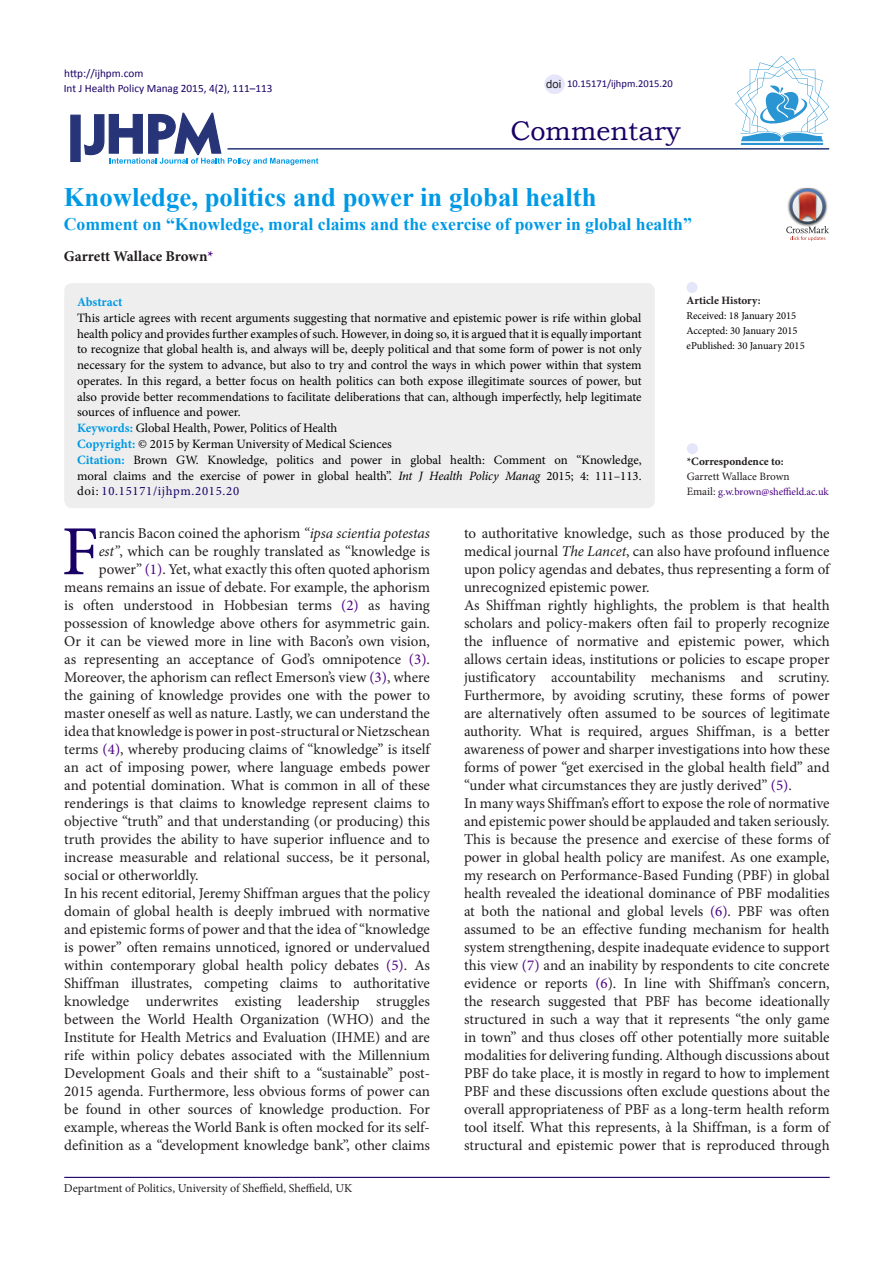
<style>
.page{position:relative;width:893px;height:1263px;background:#fff}
.page>*{position:absolute;margin:0;border:0;box-sizing:border-box;transform-origin:0 0}
.t1{font:70.35px "Minion Pro";color:#190066}
.t2{font:27px "Bookman Old Style";color:#190066}
.Default{font:700 26.7px "Times New Roman";color:#0099e5}
.Default-2{font:700 17.7px "Times New Roman";color:#0099e5}
.t3{font:15px/18px "Minion Pro";color:#231f20;text-align:justify}
.Default-3{font:700 15px "Minion Pro";color:#221e1f}
.Default-4{font:12.75px/15.8px "Minion Pro";color:#000;text-align:justify}
.Default-5{font:700 12.75px "Minion Pro";color:#0099e5}
.t4{font:12px "Minion Pro";color:#231f20}
.t5{font:11.25px "Calibri";color:#190066}
.t6{font:700 11.25px "Minion Pro";color:#231f20}
.t7{font:11.25px "Minion Pro";color:#231f20}
.t8{font:11.25px "Arial";color:#231f20}
.t9{font:10.5px "Minion Pro";color:#000}
.t10{font:10.5px "Minion Pro";letter-spacing:-.005em;color:#4b0082}
.t11{font:10.5px "Calibri";color:#190066}
.s1{color:#4b0082}
.s2{font-weight:700;color:#0099e5}
.s3{font-style:italic}
.s4{color:#190066}
.s5{font-size:11.25px;color:#231f20}
</style>
<div class="page">
<svg style="left:84px;top:112px;width:234px;height:53px"></svg>
<div style="left:70px;top:115px;width:11px;height:47px;background:#273578;border:1px solid #273578"></div>
<hr style="left:227px;top:148px;width:602px;height:2px;background:#273578">
<div style="left:64px;top:283px;width:591px;height:225px;background:#eee;border-radius:8px"></div>
<div style="left:687px;top:443px;width:11px;height:11px;background:#e6e6fa;border-radius:50%"></div>
<div style="left:686px;top:282px;width:12px;height:11px;background:#e6e6fa;border-radius:50%"></div>
<hr style="left:64px;top:1177px;width:766px;height:1px;background:#190066">
<hr style="left:741px;top:143px;width:82px;height:2px;background:#2995d2">
<svg style="left:735px;top:56px;width:94px;height:85px"></svg>
<div style="left:544px;top:74px;width:21px;height:20px;background:#e6e6fa;border-radius:50%"></div>
<img style="left:798px;top:188px;width:18px;height:1px">
<svg style="left:786px;top:189px;width:43px;height:52px"></svg>
<p class="t5" style="left:64px;top:66px;width:81px">http://ijhpm.com</p>
<p class="t5" style="left:64px;top:81px;width:210px">Int J Health Policy Manag 2015, 4(2), 111–113</p>
<p class="t8" style="left:546px;top:76px;width:17px">doi</p>
<p class="t11" style="left:567px;top:77px;width:107px">10.15171/ijhpm.2015.20</p>
<p class="t2" style="left:510px;top:113px;width:172px">Commentary</p>
<p class="Default" style="left:64px;top:178px;width:534px">Knowledge, politics and power in global health</p>
<p class="Default-2" style="left:64px;top:212px;width:630px">Comment on “Knowledge, moral claims and the exercise of power in global health”</p>
<p class="Default-3" style="left:64px;top:245px;width:151px">Garrett Wallace Brown<span class="s1">*</span></p>
<p class="Default-5" style="left:77px;top:293px;width:47px">Abstract</p>
<p class="Default-4" style="left:77px;top:310px;width:566px">This article agrees with recent arguments suggesting that normative and epistemic power is rife within global health policy and provides further examples of such. However, in doing so, it is argued that it is equally important to recognize that global health is, and always will be, deeply political and that some form of power is not only necessary for the system to advance, but also to try and control the ways in which power within that system operates. In this regard, a better focus on health politics can both expose illegitimate sources of power, but also provide better recommendations to facilitate deliberations that can, although imperfectly, help legitimate sources of influence and power.</p>
<p class="Default-4" style="left:77px;top:420px;width:262px"><span class="s2">Keywords:</span> Global Health, Power, Politics of Health</p>
<p class="Default-4" style="left:77px;top:436px;width:316px"><span class="s2">Copyright:</span> © 2015 by Kerman University of Medical Sciences</p>
<p class="Default-4" style="left:77px;top:452px;width:566px"><span class="s2">Citation:</span> Brown GW. Knowledge, politics and power in global health: Comment on “Knowledge, moral claims and the exercise of power in global health”. <span class="s3">Int J Health Policy Manag</span> 2015; 4: 111–113. doi: <span class="s4">10.15171/ijhpm.2015.20</span></p>
<p class="t6" style="left:687px;top:454px;width:98px">*Correspondence to:</p>
<p class="t6" style="left:686px;top:292px;width:76px">Article History:</p>
<p class="t9" style="left:686px;top:308px;width:111px">Received: 18 January 2015</p>
<p class="t9" style="left:686px;top:323px;width:113px">Accepted: 30 January 2015</p>
<p class="t9" style="left:686px;top:338px;width:120px">ePublished: 30 January 2015</p>
<p class="t7" style="left:687px;top:469px;width:104px">Garrett Wallace Brown</p>
<p class="t10" style="left:687px;top:485px;width:144px"><span class="s5">Email:</span> g.w.brown@sheffield.ac.uk</p>
<p class="t1" style="left:61px;top:505px;width:39px">F</p>
<p class="t3" style="left:99px;top:524px;width:333px">rancis Bacon coined the aphorism <span class="s3">“ipsa scientia potestas</span></p>
<p class="t3" style="left:99px;top:542px;width:333px"><span class="s3">est”</span>, which can be roughly translated as “knowledge is</p>
<p class="t3" style="left:99px;top:560px;width:333px">power” <span class="s1">(1)</span>. Yet, what exactly this often quoted aphorism</p>
<p class="t3" style="left:64px;top:578px;width:367px">means remains an issue of debate. For example, the aphorism</p>
<p class="t3" style="left:64px;top:596px;width:367px">is often understood in Hobbesian terms <span class="s1">(2)</span> as having</p>
<p class="t3" style="left:64px;top:614px;width:367px">possession of knowledge above others for asymmetric gain.</p>
<p class="t3" style="left:64px;top:632px;width:367px">Or it can be viewed more in line with Bacon’s own vision,</p>
<p class="t3" style="left:64px;top:650px;width:367px">as representing an acceptance of God’s omnipotence <span class="s1">(3)</span>.</p>
<p class="t3" style="left:64px;top:668px;width:367px">Moreover, the aphorism can reflect Emerson’s view <span class="s1">(3)</span>, where</p>
<p class="t3" style="left:64px;top:686px;width:367px">the gaining of knowledge provides one with the power to</p>
<p class="t3" style="left:64px;top:704px;width:367px">master oneself as well as nature. Lastly, we can understand the</p>
<p class="t3" style="left:64px;top:722px;width:367px">idea that knowledge is power in post-structural or Nietzschean</p>
<p class="t3" style="left:64px;top:740px;width:367px">terms <span class="s1">(4)</span>, whereby producing claims of “knowledge” is itself</p>
<p class="t3" style="left:64px;top:758px;width:367px">an act of imposing power, where language embeds power</p>
<p class="t3" style="left:64px;top:776px;width:367px">and potential domination. What is common in all of these</p>
<p class="t3" style="left:64px;top:794px;width:367px">renderings is that claims to knowledge represent claims to</p>
<p class="t3" style="left:64px;top:812px;width:367px">objective “truth” and that understanding (or producing) this</p>
<p class="t3" style="left:64px;top:830px;width:367px">truth provides the ability to have superior influence and to</p>
<p class="t3" style="left:64px;top:848px;width:367px">increase measurable and relational success, be it personal,</p>
<p class="t3" style="left:64px;top:866px;width:136px">social or otherworldly.</p>
<p class="t3" style="left:64px;top:884px;width:367px">In his recent editorial, Jeremy Shiffman argues that the policy domain of global health is deeply imbrued with normative and epistemic forms of power and that the idea of “knowledge is power” often remains unnoticed, ignored or undervalued within contemporary global health policy debates <span class="s1">(5)</span>. As Shiffman illustrates, competing claims to authoritative knowledge underwrites existing leadership struggles between the World Health Organization (WHO) and the Institute for Health Metrics and Evaluation (IHME) and are rife within policy debates associated with the Millennium Development Goals and their shift to a “sustainable” post-2015 agenda. Furthermore, less obvious forms of power can be found in other sources of knowledge production. For example, whereas the World Bank is often mocked for its self&shy;definition as a “development knowledge bank”, other claims</p>
<p class="t4" style="left:64px;top:1180px;width:290px">Department of Politics, University of Sheffield, Sheffield, UK</p>
<p class="t3" style="left:464px;top:524px;width:367px">to authoritative knowledge, such as those produced by the medical journal <span class="s3">The Lancet</span>, can also have profound influence upon policy agendas and debates, thus representing a form of unrecognized epistemic power.</p>
<p class="t3" style="left:464px;top:596px;width:367px">As Shiffman rightly highlights, the problem is that health scholars and policy-makers often fail to properly recognize the influence of normative and epistemic power, which allows certain ideas, institutions or policies to escape proper justificatory accountability mechanisms and scrutiny.<br>Furthermore, by avoiding scrutiny, these forms of power are alternatively often assumed to be sources of legitimate authority. What is required, argues Shiffman, is a better awareness of power and sharper investigations into how these forms of power “get exercised in the global health field” and “under what circumstances they are justly derived” <span class="s1">(5)</span>.</p>
<p class="t3" style="left:464px;top:794px;width:367px">In many ways Shiffman’s effort to expose the role of normative and epistemic power should be applauded and taken seriously.<br>This is because the presence and exercise of these forms of power in global health policy are manifest. As one example, my research on Performance-Based Funding (PBF) in global health revealed the ideational dominance of PBF modalities at both the national and global levels <span class="s1">(6)</span>. PBF was often assumed to be an effective funding mechanism for health system strengthening, despite inadequate evidence to support this view <span class="s1">(7)</span> and an inability by respondents to cite concrete evidence or reports <span class="s1">(6</span>). In line with Shiffman’s concern, the research suggested that PBF has become ideationally structured in such a way that it represents “the only game in town” and thus closes off other potentially more suitable modalities for delivering funding. Although discussions about PBF do take place, it is mostly in regard to how to implement PBF and these discussions often exclude questions about the overall appropriateness of PBF as a long-term health reform tool itself. What this represents, à la Shiffman, is a form of structural and epistemic power that is reproduced through</p>
</div>
